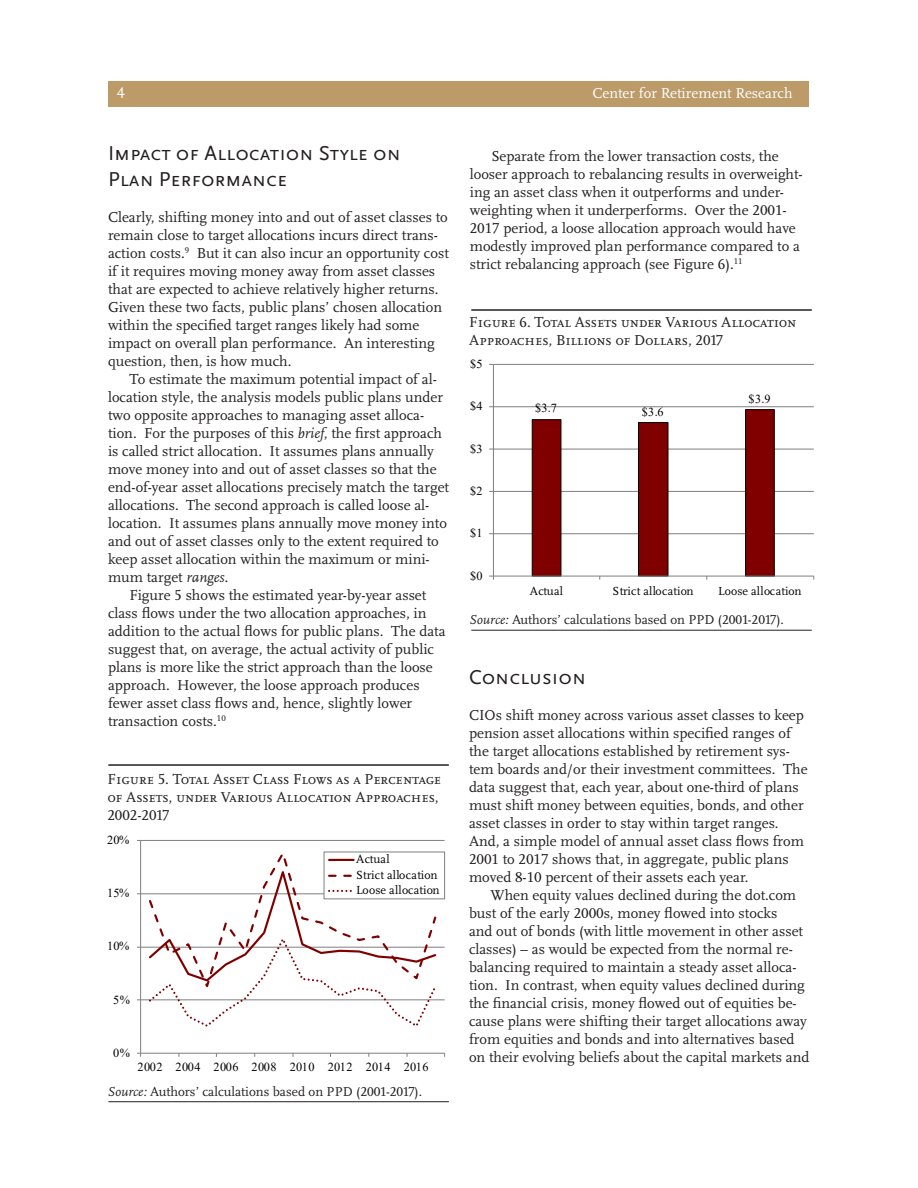
<style>
.page{position:relative;width:918px;height:1188px;background:#fff}
.page>*{position:absolute;margin:0;border:0;box-sizing:border-box;transform-origin:0 0}
.t1{font:21px/25.2px "Scala Sans OT";color:#231f20}
.t2{font:16.5px "Scala OT";color:#fff}
.t3{font:15px/18px "Scala OT";color:#231f20}
.t4{font:15px "Scala OT";letter-spacing:-.01em;color:#fff}
.t5{font:13.5px "Scala OT";color:#231f20}
.t6{font:12.3px "Times New Roman";letter-spacing:.03em;color:#000}
.t7{font:12.3px/15.5px "Scala OT";color:#000}
.t8{font:12.15px "Scala OT";color:#000}
.t9{font:12.15px "Times New Roman";color:#000}
.s1{font-style:italic}
</style>
<div class="page">
<div style="left:109px;top:81px;width:700px;height:25px;background:#bc9b69"></div>
<hr style="left:493px;top:533px;width:321px;height:1px;background:#7f7f7f">
<hr style="left:493px;top:491px;width:321px;height:1px;background:#7f7f7f">
<hr style="left:493px;top:449px;width:321px;height:1px;background:#7f7f7f">
<hr style="left:493px;top:406px;width:321px;height:1px;background:#7f7f7f">
<hr style="left:493px;top:364px;width:321px;height:1px;background:#7f7f7f">
<hr style="left:493px;top:364px;width:1px;height:212px;background:#7f7f7f">
<hr style="left:493px;top:576px;width:321px;height:1px;background:#7f7f7f">
<svg style="left:532px;top:409px;width:243px;height:171px"></svg>
<hr style="left:471px;top:630px;width:341px;height:1px;background:#231f20">
<hr style="left:471px;top:309px;width:341px;height:2px;background:#231f20">
<hr style="left:108px;top:1101px;width:341px;height:1px;background:#231f20">
<hr style="left:108px;top:764px;width:341px;height:2px;background:#231f20">
<hr style="left:141px;top:999px;width:304px;height:1px;background:#7f7f7f">
<hr style="left:141px;top:947px;width:304px;height:1px;background:#7f7f7f">
<hr style="left:141px;top:893px;width:304px;height:1px;background:#7f7f7f">
<hr style="left:141px;top:840px;width:304px;height:1px;background:#7f7f7f">
<hr style="left:140px;top:840px;width:1px;height:213px;background:#7f7f7f">
<hr style="left:141px;top:1053px;width:304px;height:1px;background:#7f7f7f">
<div style="left:324px;top:852px;width:121px;height:47px;background:#fff"></div>
<div style="left:324px;top:852px;width:121px;height:47px;border:1px solid #7f7f7f"></div>
<svg style="left:147px;top:851px;width:291px;height:176px"></svg>
<p class="t2" style="left:117px;top:84px;width:10px">4</p>
<p class="t4" style="left:592px;top:85px;width:202px">Center for Retirement Research</p>
<p class="t1" style="left:108px;top:141px;width:294px">Impact of Allocation Style on<br>Plan Performance</p>
<p class="t3" style="left:108px;top:208px;width:342px">Clearly, shifting money into and out of asset classes to remain close to target allocations incurs direct trans&shy;action costs.<sup>9</sup> But it can also incur an opportunity cost if it requires moving money away from asset classes that are expected to achieve relatively higher returns.<br>Given these two facts, public plans’ chosen allocation within the specified target ranges likely had some impact on overall plan performance. An interesting question, then, is how much.</p>
<p class="t3" style="left:108px;top:370px;width:343px;text-indent:22px">To estimate the maximum potential impact of al&shy;location style, the analysis models public plans under two opposite approaches to managing asset alloca&shy;tion. For the purposes of this <span class="s1">brief</span>, the first approach is called strict allocation. It assumes plans annually move money into and out of asset classes so that the end-of-year asset allocations precisely match the target allocations. The second approach is called loose al&shy;location. It assumes plans annually move money into and out of asset classes only to the extent required to keep asset allocation within the maximum or mini&shy;mum target <span class="s1">ranges.</span></p>
<p class="t3" style="left:108px;top:586px;width:339px;text-indent:22px">Figure 5 shows the estimated year-by-year asset class flows under the two allocation approaches, in addition to the actual flows for public plans. The data suggest that, on average, the actual activity of public plans is more like the strict approach than the loose approach. However, the loose approach produces fewer asset class flows and, hence, slightly lower transaction costs.<sup>10</sup></p>
<p class="t3" style="left:107px;top:771px;width:335px">Figure 5. Total Asset Class Flows as a Percentage of Assets, under Various Allocation Approaches,<br>2002-2017</p>
<p class="t6" style="left:107px;top:831px;width:24px">20%</p>
<p class="t6" style="left:107px;top:884px;width:24px">15%</p>
<p class="t6" style="left:107px;top:938px;width:24px">10%</p>
<p class="t6" style="left:113px;top:991px;width:18px">5%</p>
<p class="t7" style="left:356px;top:852px;width:85px">Actual<br>Strict allocation<br>Loose allocation</p>
<p class="t6" style="left:113px;top:1044px;width:18px">0%</p>
<p class="t6" style="left:138px;top:1059px;width:292px">2002 2004 2006 2008 2010 2012 2014 2016</p>
<p class="t5" style="left:107px;top:1084px;width:316px"><span class="s1">Source:</span> Authors’ calculations based on PPD (2001-2017).</p>
<p class="t3" style="left:470px;top:148px;width:334px;text-indent:22px">Separate from the lower transaction costs, the looser approach to rebalancing results in overweight&shy;ing an asset class when it outperforms and under&shy;weighting when it underperforms. Over the 2001- 2017 period, a loose allocation approach would have modestly improved plan performance compared to a strict rebalancing approach (see Figure 6).<sup>11</sup></p>
<p class="t3" style="left:469px;top:313px;width:329px">Figure 6. Total Assets under Various Allocation<br>Approaches, Billions of Dollars, 2017</p>
<p class="t9" style="left:470px;top:355px;width:14px">$5</p>
<p class="t9" style="left:470px;top:398px;width:14px">$4</p>
<p class="t9" style="left:470px;top:440px;width:14px">$3</p>
<p class="t9" style="left:470px;top:482px;width:14px">$2</p>
<p class="t9" style="left:470px;top:525px;width:14px">$1</p>
<p class="t9" style="left:470px;top:567px;width:14px">$0</p>
<p class="t9" style="left:535px;top:400px;width:23px">$3.7</p>
<p class="t9" style="left:642px;top:403px;width:23px">$3.6</p>
<p class="t9" style="left:749px;top:390px;width:23px">$3.9</p>
<p class="t8" style="left:530px;top:585px;width:35px">Actual</p>
<p class="t8" style="left:613px;top:585px;width:83px">Strict allocation</p>
<p class="t8" style="left:718px;top:585px;width:85px">Loose allocation</p>
<p class="t5" style="left:469px;top:612px;width:316px"><span class="s1">Source:</span> Authors’ calculations based on PPD (2001-2017).</p>
<p class="t1" style="left:469px;top:665px;width:119px">Conclusion</p>
<p class="t3" style="left:469px;top:706px;width:340px">CIOs shift money across various asset classes to keep pension asset allocations within specified ranges of the target allocations established by retirement sys&shy;tem boards and/or their investment committees. The data suggest that, each year, about one-third of plans must shift money between equities, bonds, and other asset classes in order to stay within target ranges.<br>And, a simple model of annual asset class flows from 2001 to 2017 shows that, in aggregate, public plans moved 8-10 percent of their assets each year.</p>
<p class="t3" style="left:469px;top:886px;width:342px;text-indent:22px">When equity values declined during the dot.com bust of the early 2000s, money flowed into stocks<br>and out of bonds (with little movement in other asset classes) – as would be expected from the normal re&shy;balancing required to maintain a steady asset alloca&shy;tion. In contrast, when equity values declined during the financial crisis, money flowed out of equities be&shy;cause plans were shifting their target allocations away from equities and bonds and into alternatives based on their evolving beliefs about the capital markets and</p>
</div>
